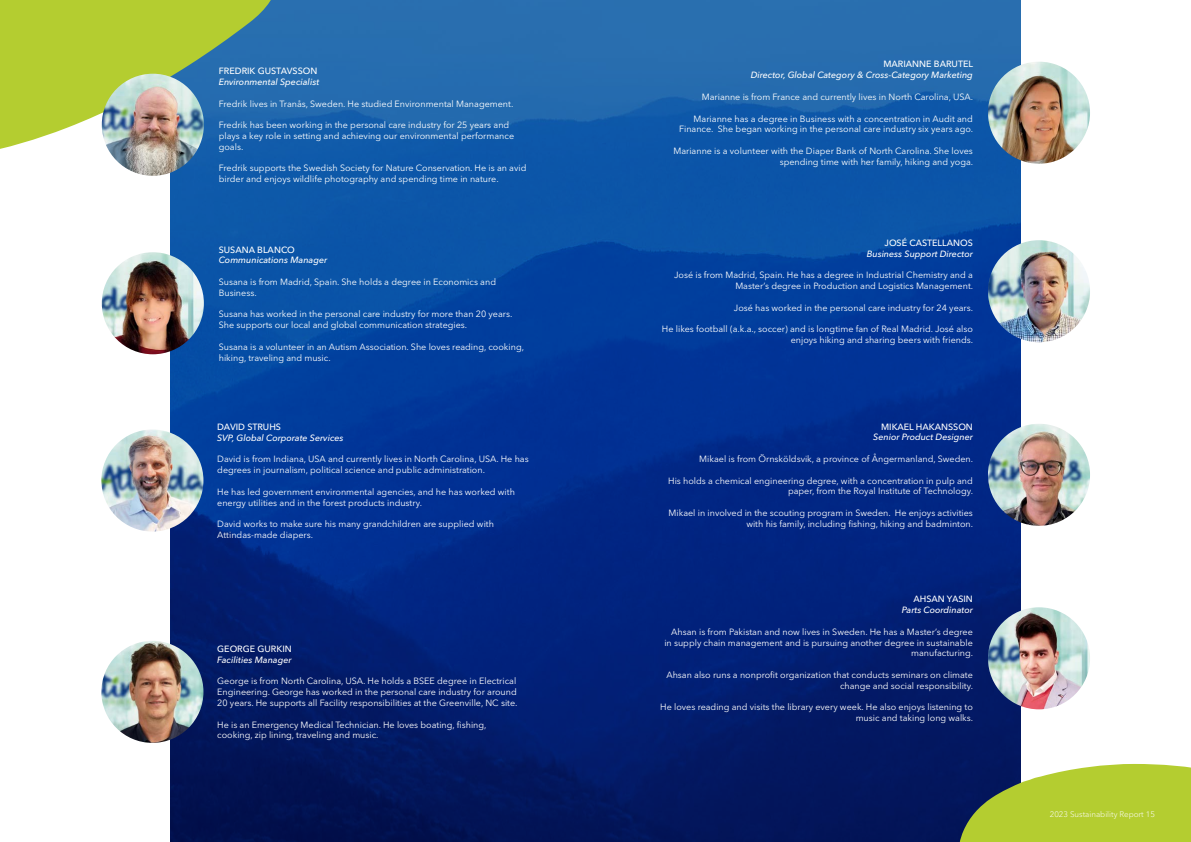
<style>
.page{position:relative;width:1191px;height:842px;background:#fff}
.page>*{position:absolute;margin:0;border:0;box-sizing:border-box;transform-origin:0 0}
.t1{font:9px/10.8px "Avenir Next LT Pro";color:#fff}
.t2{font:italic 500 9px "Avenir Next LT Pro";color:#fff}
.t3{font:500 9px "Avenir Next LT Pro";color:#fff}
.t4{font:300 8px "Avenir Next LT Pro";color:#fff}
</style>
<div class="page">
<img style="left:170px;top:0;width:850px;height:842px">
<svg style="left:0;top:0;width:285px;height:164px;background:#8cb269"></svg>
<svg style="left:958px;top:764px;width:233px;height:78px;background:#9eb53e"></svg>
<img style="left:101px;top:429px;width:102px;height:102px;border-radius:51px">
<img style="left:101px;top:641px;width:102px;height:102px;border-radius:51px">
<img style="left:988px;top:62px;width:102px;height:102px;border-radius:51px">
<img style="left:988px;top:240px;width:102px;height:102px;border-radius:51px">
<img style="left:988px;top:424px;width:102px;height:102px;border-radius:51px">
<img style="left:102px;top:74px;width:102px;height:102px;border-radius:51px">
<img style="left:102px;top:252px;width:102px;height:102px;border-radius:51px">
<img style="left:988px;top:607px;width:102px;height:102px;border-radius:51px">
<p class="t3" style="left:219px;top:66px;width:100px">FREDRIK GUSTAVSSON</p>
<p class="t2" style="left:219px;top:76px;width:102px">Environmental Specialist</p>
<p class="t1" style="left:219px;top:98px;width:296px">Fredrik lives in Tranås, Sweden. He studied Environmental Management.</p>
<p class="t1" style="left:219px;top:120px;width:297px">Fredrik has been working in the personal care industry for 25 years and plays a key role in setting and achieving our environmental performance goals.</p>
<p class="t1" style="left:219px;top:163px;width:309px">Fredrik supports the Swedish Society for Nature Conservation. He is an avid birder and enjoys wildlife photography and spending time in nature.</p>
<p class="t3" style="left:219px;top:244px;width:78px">SUSANA BLANCO</p>
<p class="t2" style="left:219px;top:255px;width:110px">Communications Manager</p>
<p class="t1" style="left:219px;top:277px;width:279px">Susana is from Madrid, Spain. She holds a degree in Economics and<br>Business.</p>
<p class="t1" style="left:219px;top:309px;width:295px">Susana has worked in the personal care industry for more than 20 years.<br>She supports our local and global communication strategies.</p>
<p class="t1" style="left:219px;top:341px;width:307px">Susana is a volunteer in an Autism Association. She loves reading, cooking, hiking, traveling and music.</p>
<p class="t3" style="left:217px;top:421px;width:65px">DAVID STRUHS</p>
<p class="t2" style="left:217px;top:432px;width:128px">SVP, Global Corporate Services</p>
<p class="t1" style="left:217px;top:454px;width:313px">David is from Indiana, USA and currently lives in North Carolina, USA. He has degrees in journalism, political science and public administration.</p>
<p class="t1" style="left:217px;top:486px;width:299px">He has led government environmental agencies, and he has worked with energy utilities and in the forest products industry.</p>
<p class="t1" style="left:217px;top:519px;width:278px">David works to make sure his many grandchildren are supplied with<br>Attindas-made diapers.</p>
<p class="t3" style="left:217px;top:643px;width:76px">GEORGE GURKIN</p>
<p class="t2" style="left:217px;top:654px;width:76px">Facilities Manager</p>
<p class="t1" style="left:217px;top:676px;width:302px">George is from North Carolina, USA. He holds a BSEE degree in Electrical<br>Engineering. George has worked in the personal care industry for around<br>20 years. He supports all Facility responsibilities at the Greenville, NC site.</p>
<p class="t1" style="left:217px;top:719px;width:271px">He is an Emergency Medical Technician. He loves boating, fishing, cooking, zip lining, traveling and music.</p>
<p class="t3" style="left:883px;top:59px;width:91px">MARIANNE BARUTEL</p>
<p class="t2" style="left:750px;top:70px;width:224px">Director, Global Category &amp; Cross-Category Marketing</p>
<p class="t1" style="left:701px;top:91px;width:273px">Marianne is from France and currently lives in North Carolina, USA.</p>
<p class="t1" style="left:679px;top:113px;width:295px;text-align:right">Marianne has a degree in Business with a concentration in Audit and<br>Finance. She began working in the personal care industry six years ago.</p>
<p class="t1" style="left:673px;top:145px;width:301px;text-align:right">Marianne is a volunteer with the Diaper Bank of North Carolina. She loves spending time with her family, hiking and yoga.</p>
<p class="t3" style="left:884px;top:237px;width:90px">JOSÉ CASTELLANOS</p>
<p class="t2" style="left:866px;top:248px;width:108px">Business Support Director</p>
<p class="t1" style="left:674px;top:270px;width:300px;text-align:right">José is from Madrid, Spain. He has a degree in Industrial Chemistry and a<br>Master’s degree in Production and Logistics Management.</p>
<p class="t1" style="left:734px;top:302px;width:241px">José has worked in the personal care industry for 24 years.</p>
<p class="t1" style="left:662px;top:324px;width:313px;text-align:right">He likes football (a.k.a., soccer) and is longtime fan of Real Madrid. José also enjoys hiking and sharing beers with friends.</p>
<p class="t3" style="left:881px;top:421px;width:93px">MIKAEL HAKANSSON</p>
<p class="t2" style="left:873px;top:432px;width:101px">Senior Product Designer</p>
<p class="t1" style="left:699px;top:453px;width:275px">Mikael is from Örnsköldsvik, a province of Ångermanland, Sweden.</p>
<p class="t1" style="left:668px;top:475px;width:306px;text-align:right">His holds a chemical engineering degree, with a concentration in pulp and paper, from the Royal Institute of Technology.</p>
<p class="t1" style="left:668px;top:507px;width:306px;text-align:right">Mikael in involved in the scouting program in Sweden. He enjoys activities with his family, including fishing, hiking and badminton.</p>
<p class="t3" style="left:913px;top:594px;width:61px">AHSAN YASIN</p>
<p class="t2" style="left:901px;top:605px;width:73px">Parts Coordinator</p>
<p class="t1" style="left:664px;top:626px;width:310px;text-align:right">Ahsan is from Pakistan and now lives in Sweden. He has a Master’s degree in supply chain management and is pursuing another degree in sustainable manufacturing.</p>
<p class="t1" style="left:666px;top:669px;width:308px;text-align:right">Ahsan also runs a nonprofit organization that conducts seminars on climate change and social responsibility.</p>
<p class="t1" style="left:660px;top:702px;width:314px;text-align:right">He loves reading and visits the library every week. He also enjoys listening to music and taking long walks.</p>
<p class="t4" style="left:1049px;top:809px;width:107px">2023 Sustainability Report 15</p>
</div>
